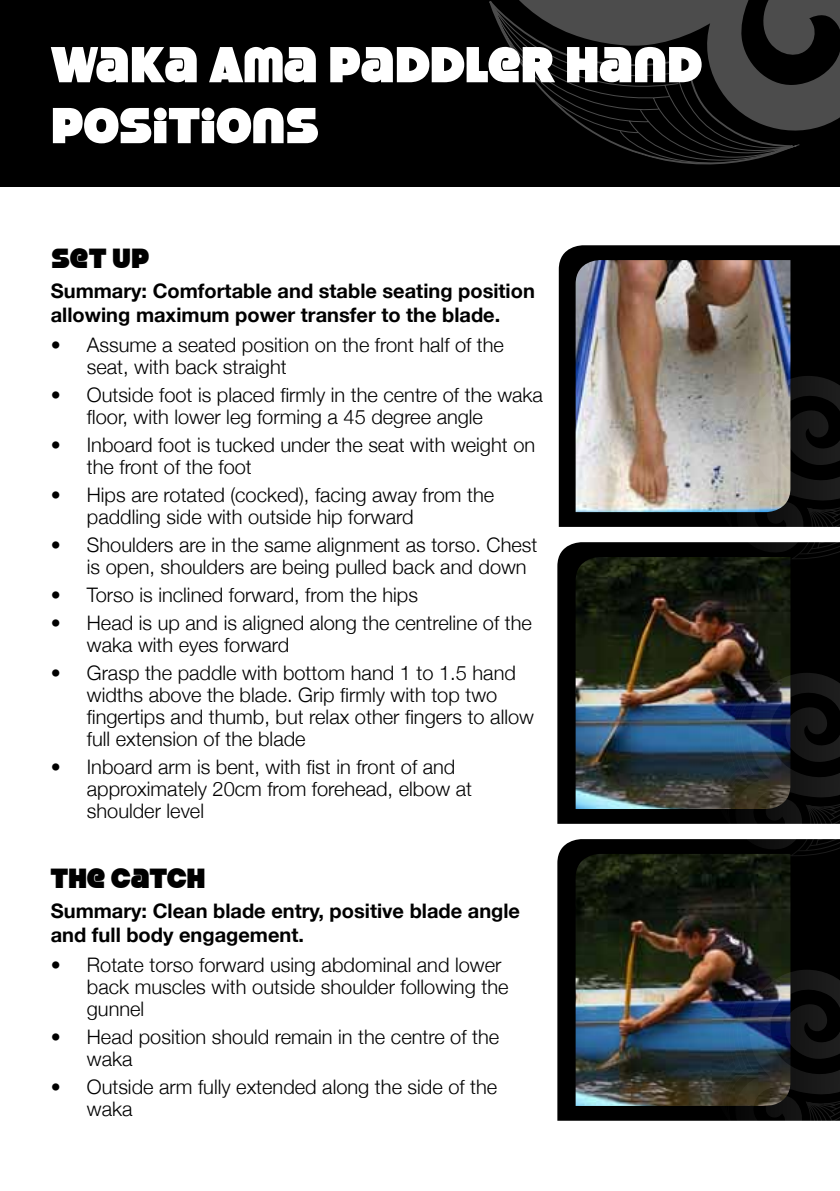
<style>
.page{position:relative;width:840px;height:1191px;background:#fff}
.page>*{position:absolute;margin:0;border:0;box-sizing:border-box;transform-origin:0 0}
.t1{font:50.8px/60.8px "Strenuous";color:#fff}
.t2{font:28.2px "Strenuous";color:#000}
.t3{font:300 20px/22px "Helvetica Neue";color:#000}
.t4{font:700 20px/24px "Helvetica Neue";color:#000}
</style>
<div class="page">
<div style="left:557px;top:839px;width:282px;height:281px;background:#000"></div>
<div style="left:558px;top:245px;width:281px;height:282px;background:#000"></div>
<svg style="left:557px;top:542px;width:282px;height:282px;background:#060606"></svg>
<div style="left:0;top:0;width:839px;height:186px;background:#000"></div>
<svg style="left:488px;top:0;width:351px;height:187px"></svg>
<img style="left:575px;top:260px;width:215px;height:252px">
<img style="left:575px;top:557px;width:215px;height:252px">
<img style="left:575px;top:854px;width:215px;height:252px">
<svg style="left:711px;top:376px;width:128px;height:183px;background:#6a6966"></svg>
<img style="left:709px;top:673px;width:130px;height:183px">
<img style="left:709px;top:969px;width:130px;height:152px">
<h1 class="t1" style="left:51px;top:34px;width:652px">WAKA AMA PADDLER HAND<br>POSITIONS</h1>
<h2 class="t2" style="left:51px;top:242px;width:100px">SET UP</h2>
<p class="t4" style="left:51px;top:278px;width:485px">Summary: Comfortable and stable seating position allowing maximum power transfer to the blade.</p>
<p class="t3" style="left:87px;top:334px;width:418px;text-indent:-36px">• Assume a seated position on the front half of the seat, with back straight</p>
<p class="t3" style="left:87px;top:384px;width:457px;text-indent:-36px">• Outside foot is placed firmly in the centre of the waka floor, with lower leg forming a 45 degree angle</p>
<p class="t3" style="left:87px;top:434px;width:449px;text-indent:-36px">• Inboard foot is tucked under the seat with weight on the front of the foot</p>
<p class="t3" style="left:87px;top:484px;width:408px;text-indent:-36px">• Hips are rotated (cocked), facing away from the paddling side with outside hip forward</p>
<p class="t3" style="left:87px;top:534px;width:452px;text-indent:-36px">• Shoulders are in the same alignment as torso. Chest is open, shoulders are being pulled back and down</p>
<p class="t3" style="left:51px;top:584px;width:368px">• Torso is inclined forward, from the hips</p>
<p class="t3" style="left:87px;top:612px;width:446px;text-indent:-36px">• Head is up and is aligned along the centreline of the waka with eyes forward</p>
<p class="t3" style="left:87px;top:662px;width:448px;text-indent:-36px">• Grasp the paddle with bottom hand 1 to 1.5 hand widths above the blade. Grip firmly with top two fingertips and thumb, but relax other fingers to allow full extension of the blade</p>
<p class="t3" style="left:87px;top:756px;width:386px;text-indent:-36px">• Inboard arm is bent, with fist in front of and approximately 20cm from forehead, elbow at shoulder level</p>
<h2 class="t2" style="left:51px;top:862px;width:156px">THE CATCH</h2>
<p class="t4" style="left:51px;top:898px;width:470px">Summary: Clean blade entry, positive blade angle and full body engagement.</p>
<p class="t3" style="left:87px;top:953px;width:423px;text-indent:-36px">• Rotate torso forward using abdominal and lower back muscles with outside shoulder following the gunnel</p>
<p class="t3" style="left:87px;top:1025px;width:413px;text-indent:-36px">• Head position should remain in the centre of the waka</p>
<p class="t3" style="left:87px;top:1075px;width:412px;text-indent:-36px">• Outside arm fully extended along the side of the waka</p>
</div>
